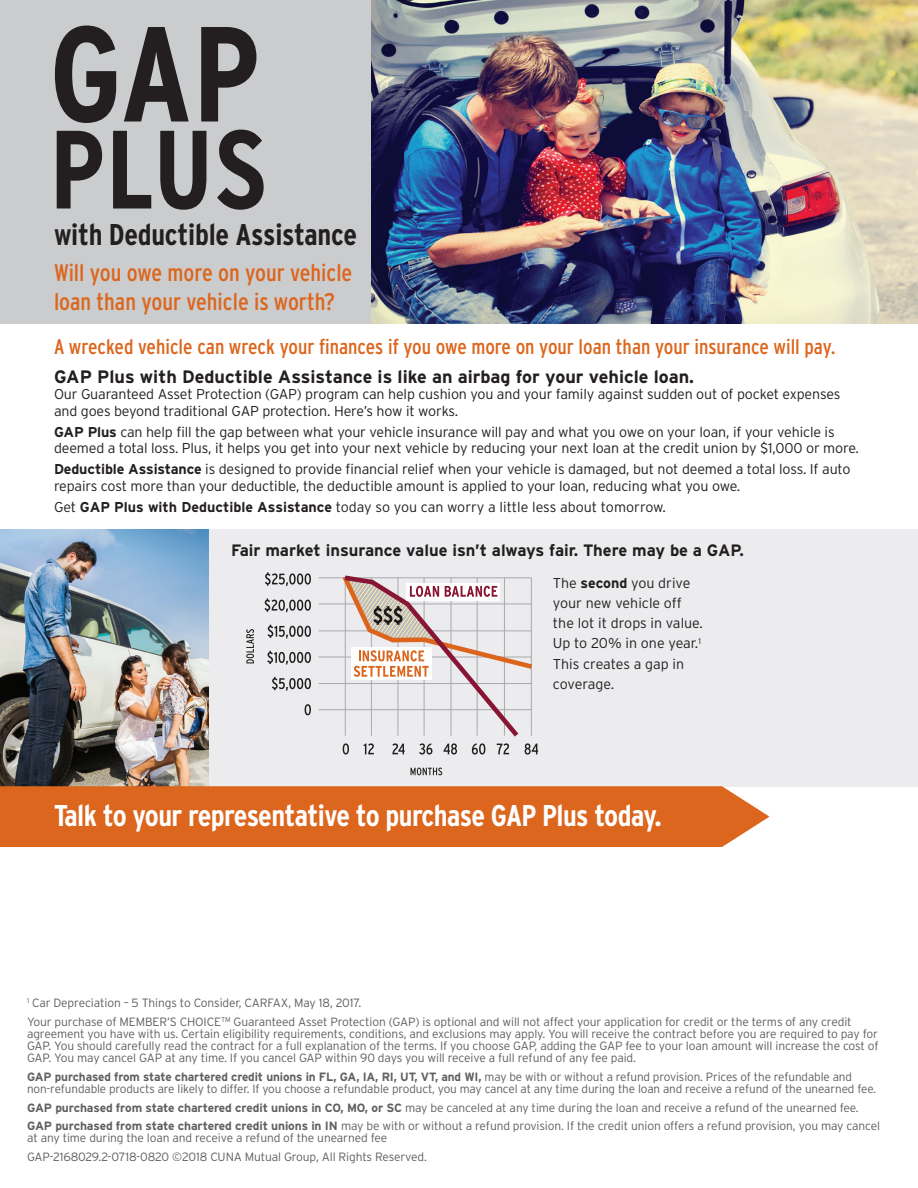
<style>
.page{position:relative;width:918px;height:1188px;background:#fff}
.page>*{position:absolute;margin:0;border:0;box-sizing:border-box;transform-origin:0 0}
.t1{font:700 condensed 135px "Interstate";color:#231f20}
.t2{font:700 condensed 111px "Interstate";color:#231f20}
.t3{font:700 condensed 30px "Interstate";letter-spacing:-.02em;color:#fff}
.t4{font:700 condensed 30px "Interstate";letter-spacing:-.01em;color:#231f20}
.t5{font:condensed 24px/28.8px "Interstate";color:#dc661d}
.t6{font:condensed 21px "Interstate";color:#dc661d}
.t7{font:700 18px "Interstate";color:#231f20}
.t8{font:700 16.5px "Interstate";color:#231f20}
.t9{font:300 14.25px/20.1px "Interstate";letter-spacing:-.01em;color:#231f20}
.t10{font:300 12px/18.8px "Interstate";letter-spacing:-.01em;color:#5f5f62}
.s1{font-weight:700}
</style>
<div class="page">
<div style="left:0;top:0;width:371px;height:324px;background:#cbccce"></div>
<div style="left:0;top:529px;width:918px;height:257px;background:#ececee"></div>
<img style="left:371px;top:0;width:547px;height:324px">
<img style="left:0;top:529px;width:209px;height:257px">
<hr style="left:319px;top:577px;width:212px;height:1px;background:#a8a9ad">
<hr style="left:319px;top:604px;width:212px;height:1px;background:#a8a9ad">
<hr style="left:319px;top:631px;width:212px;height:1px;background:#a8a9ad">
<hr style="left:319px;top:657px;width:212px;height:1px;background:#a8a9ad">
<hr style="left:319px;top:683px;width:212px;height:1px;background:#a8a9ad">
<hr style="left:319px;top:709px;width:212px;height:1px;background:#a8a9ad">
<svg style="left:265px;top:572px;width:46px;height:14px"></svg>
<svg style="left:264px;top:599px;width:47px;height:13px"></svg>
<svg style="left:268px;top:625px;width:43px;height:13px"></svg>
<svg style="left:267px;top:651px;width:44px;height:14px"></svg>
<svg style="left:272px;top:677px;width:39px;height:14px"></svg>
<svg style="left:305px;top:704px;width:6px;height:11px"></svg>
<svg style="left:343px;top:743px;width:6px;height:12px"></svg>
<svg style="left:363px;top:743px;width:11px;height:11px"></svg>
<svg style="left:392px;top:743px;width:13px;height:11px"></svg>
<svg style="left:419px;top:743px;width:13px;height:12px"></svg>
<svg style="left:444px;top:743px;width:13px;height:12px"></svg>
<svg style="left:472px;top:743px;width:13px;height:12px"></svg>
<svg style="left:497px;top:743px;width:12px;height:11px"></svg>
<svg style="left:411px;top:768px;width:31px;height:7px"></svg>
<svg style="left:246px;top:629px;width:8px;height:34px"></svg>
<svg style="left:343px;top:576px;width:189px;height:161px"></svg>
<svg style="left:525px;top:743px;width:13px;height:12px"></svg>
<div style="left:0;top:786px;width:770px;height:61px;background:#dc661d"></div>
<h1 class="t1" style="left:50px;top:-1px;width:212px">GAP</h1>
<h2 class="t2" style="left:50px;top:107px;width:219px">PLUS</h2>
<h3 class="t4" style="left:54px;top:218px;width:305px">with Deductible Assistance</h3>
<h3 class="t5" style="left:54px;top:258px;width:300px">Will you owe more on your vehicle loan than your vehicle is worth?</h3>
<h3 class="t6" style="left:54px;top:335px;width:783px">A wrecked vehicle can wreck your finances if you owe more on your loan than your insurance will pay.</h3>
<h3 class="t7" style="left:54px;top:365px;width:642px">GAP Plus with Deductible Assistance is like an airbag for your vehicle loan.</h3>
<p class="t9" style="left:54px;top:386px;width:788px;line-height:16.5px">Our Guaranteed Asset Protection (GAP) program can help cushion you and your family against sudden out of pocket expenses and goes beyond traditional GAP protection. Here’s how it works.</p>
<p class="t9" style="left:54px;top:423px;width:807px;line-height:16.5px"><span class="s1">GAP Plus</span> can help fill the gap between what your vehicle insurance will pay and what you owe on your loan, if your vehicle is deemed a total loss. Plus, it helps you get into your next vehicle by reducing your next loan at the credit union by $1,000 or more.</p>
<p class="t9" style="left:54px;top:461px;width:798px;line-height:16.5px"><span class="s1">Deductible Assistance</span> is designed to provide financial relief when your vehicle is damaged, but not deemed a total loss. If auto repairs cost more than your deductible, the deductible amount is applied to your loan, reducing what you owe.</p>
<p class="t9" style="left:54px;top:496px;width:614px">Get <span class="s1">GAP Plus with Deductible Assistance</span> today so you can worry a little less about tomorrow.</p>
<h3 class="t8" style="left:231px;top:540px;width:514px">Fair market insurance value isn’t always fair. There may be a GAP.</h3>
<p class="t9" style="left:553px;top:573px;width:152px">The <span class="s1">second</span> you drive your new vehicle off the lot it drops in value.<br>Up to 20% in one year.<sup>1<br></sup>This creates a gap in coverage.</p>
<h3 class="t3" style="left:54px;top:799px;width:609px">Talk to your representative to purchase GAP Plus today.</h3>
<p class="t10" style="left:27px;top:994px;width:826px"><sup>1</sup> Car Depreciation – 5 Things to Consider, CARFAX, May 18, 2017.<br>Your purchase of MEMBER’S CHOICE<sup>TM</sup> Guaranteed Asset Protection (GAP) is optional and will not affect your application for credit or the terms of any credit</p>
<p class="t10" style="left:27px;top:1028px;width:853px;line-height:12px;text-align:justify">agreement you have with us. Certain eligibility requirements, conditions, and exclusions may apply. You will receive the contract before you are required to pay for GAP. You should carefully read the contract for a full explanation of the terms. If you choose GAP, adding the GAP fee to your loan amount will increase the cost of GAP. You may cancel GAP at any time. If you cancel GAP within 90 days you will receive a full refund of any fee paid.</p>
<p class="t10" style="left:27px;top:1070px;width:851px;line-height:12px"><span class="s1">GAP purchased from state chartered credit unions in FL, GA, IA, RI, UT, VT, and WI,</span> may be with or without a refund provision. Prices of the refundable and non‑refundable products are likely to differ. If you choose a refundable product, you may cancel at any time during the loan and receive a refund of the unearned fee.</p>
<p class="t10" style="left:27px;top:1098px;width:855px"><span class="s1">GAP purchased from state chartered credit unions in CO, MO, or SC</span> may be canceled at any time during the loan and receive a refund of the unearned fee.<br><span class="s1">GAP purchased from state chartered credit unions in IN</span> may be with or without a refund provision. If the credit union offers a refund provision, you may cancel</p>
<p class="t10" style="left:27px;top:1129px;width:402px">at any time during the loan and receive a refund of the unearned fee<br>GAP‑2168029.2‑0718‑0820 ©2018 CUNA Mutual Group, All Rights Reserved.</p>
</div>
